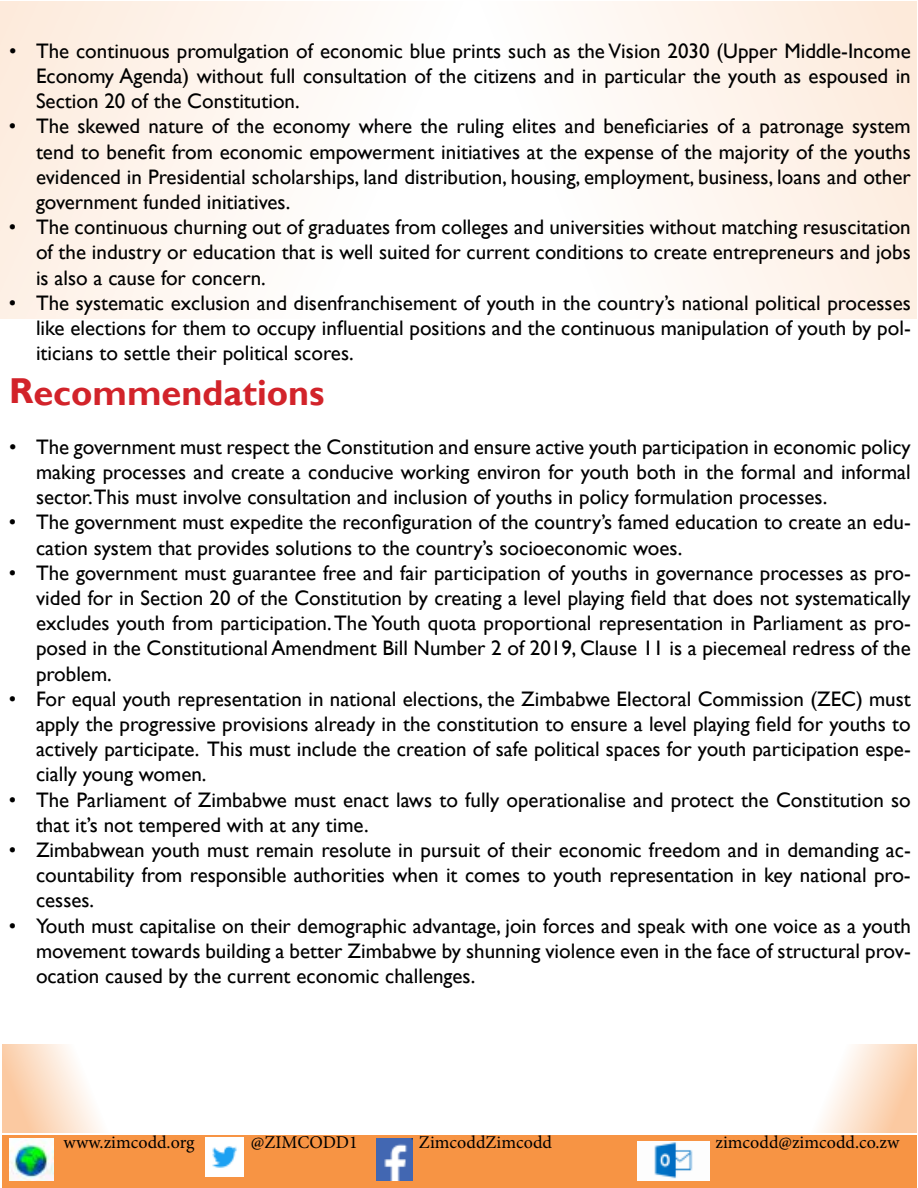
<style>
.page{position:relative;width:918px;height:1188px;background:#fff}
.page>*{position:absolute;margin:0;border:0;box-sizing:border-box;transform-origin:0 0}
.t1{font:700 36px "Gill Sans";color:#d2232a}
.t2{font:21px/25.2px "Gill Sans";color:#000;text-align:justify}
.t3{font:18px "Minion Pro";color:#000}
</style>
<div class="page">
<svg style="left:819px;top:1045px;width:98px;height:88px"></svg>
<svg style="left:2px;top:1045px;width:99px;height:88px"></svg>
<div style="left:469px;top:1px;width:448px;height:318px;background:linear-gradient(to right,#fff,#fdecde)"></div>
<div style="left:1px;top:1px;width:466px;height:318px;background:linear-gradient(to right,#fdede1,#fff)"></div>
<div style="left:2px;top:1135px;width:915px;height:52px;background:#f79444"></div>
<img style="left:9px;top:1139px;width:44px;height:41px">
<img style="left:205px;top:1138px;width:39px;height:38px">
<img style="left:376px;top:1139px;width:37px;height:41px">
<img style="left:637px;top:1142px;width:73px;height:38px">
<p class="t2" style="left:36px;top:38px;width:876px;text-indent:-27px">• The continuous promulgation of economic blue prints such as the Vision 2030 (Upper Middle-Income Economy Agenda) without full consultation of the citizens and in particular the youth as espoused in Section 20 of the Constitution.</p>
<p class="t2" style="left:36px;top:114px;width:876px;text-indent:-27px">• The skewed nature of the economy where the ruling elites and beneficiaries of a patronage system tend to benefit from economic empowerment initiatives at the expense of the majority of the youths evidenced in Presidential scholarships, land distribution, housing, employment, business, loans and other government funded initiatives.</p>
<p class="t2" style="left:36px;top:215px;width:876px;text-indent:-27px">• The continuous churning out of graduates from colleges and universities without matching resuscitation of the industry or education that is well suited for current conditions to create entrepreneurs and jobs is also a cause for concern.</p>
<p class="t2" style="left:36px;top:290px;width:876px;text-indent:-27px">• The systematic exclusion and disenfranchisement of youth in the country’s national political processes like elections for them to occupy influential positions and the continuous manipulation of youth by pol&shy;iticians to settle their political scores.</p>
<h1 class="t1" style="left:9px;top:371px;width:317px">Recommendations</h1>
<p class="t2" style="left:36px;top:434px;width:876px;text-indent:-27px">• The government must respect the Constitution and ensure active youth participation in economic policy making processes and create a conducive working environ for youth both in the formal and informal sector.This must involve consultation and inclusion of youths in policy formulation processes.</p>
<p class="t2" style="left:36px;top:510px;width:876px;text-indent:-27px">• The government must expedite the reconfiguration of the country’s famed education to create an edu&shy;cation system that provides solutions to the country’s socioeconomic woes.</p>
<p class="t2" style="left:36px;top:560px;width:876px;text-indent:-27px">• The government must guarantee free and fair participation of youths in governance processes as pro&shy;vided for in Section 20 of the Constitution by creating a level playing field that does not systematically excludes youth from participation. The Youth quota proportional representation in Parliament as pro&shy;posed in the Constitutional Amendment Bill Number 2 of 2019, Clause 11 is a piecemeal redress of the problem.</p>
<p class="t2" style="left:36px;top:686px;width:876px;text-indent:-27px">• For equal youth representation in national elections, the Zimbabwe Electoral Commission (ZEC) must apply the progressive provisions already in the constitution to ensure a level playing field for youths to actively participate. This must include the creation of safe political spaces for youth participation espe&shy;cially young women.</p>
<p class="t2" style="left:36px;top:787px;width:876px;text-indent:-27px">• The Parliament of Zimbabwe must enact laws to fully operationalise and protect the Constitution so that it’s not tempered with at any time.</p>
<p class="t2" style="left:36px;top:838px;width:876px;text-indent:-27px">• Zimbabwean youth must remain resolute in pursuit of their economic freedom and in demanding ac&shy;countability from responsible authorities when it comes to youth representation in key national pro&shy;cesses.</p>
<p class="t2" style="left:36px;top:913px;width:876px;text-indent:-27px">• Youth must capitalise on their demographic advantage, join forces and speak with one voice as a youth movement towards building a better Zimbabwe by shunning violence even in the face of structural prov&shy;ocation caused by the current economic challenges.</p>
<p class="t3" style="left:64px;top:1130px;width:133px">www.zimcodd.org</p>
<p class="t3" style="left:251px;top:1130px;width:108px">@ZIMCODD1</p>
<p class="t3" style="left:419px;top:1130px;width:135px">ZimcoddZimcodd</p>
<p class="t3" style="left:716px;top:1130px;width:185px">zimcodd@zimcodd.co.zw</p>
</div>
